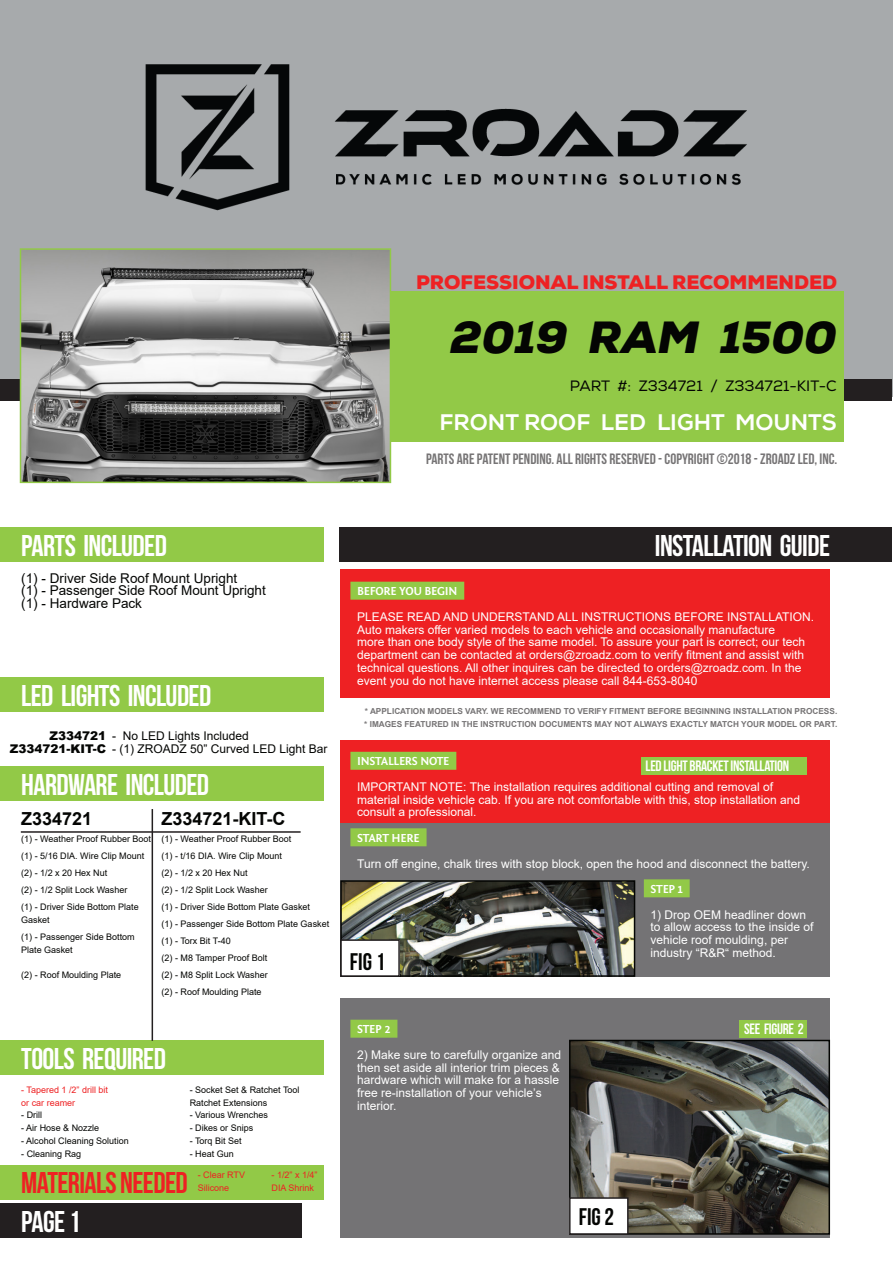
<style>
.page{position:relative;width:893px;height:1263px;background:#fff}
.page>*{position:absolute;margin:0;border:0;box-sizing:border-box;transform-origin:0 0}
.Normal_text{font:italic 900 45px "Nexa";color:#040503}
.Tech_data_title{font:30px "Bebas Neue";letter-spacing:-.02em;color:#fff}
.Tech_data_title-2{font:30px "Bebas Neue";letter-spacing:-.02em;color:#ee2123}
.Normal_text-2{font:24px "Bebas Neue";color:#040503}
.Normal_text-3{font:800 22.5px "Nexa";color:#fff}
.Normal_text-4{font:900 19.5px "Nexa";color:#ee2123}
.Normal_text-5{font:700 18px "Arial";color:#040503}
.Normal_text-6{font:15px "Bebas Neue";color:#767475}
.Tech_data_title-3{font:15px "Bebas Neue";letter-spacing:-.02em;color:#fff}
.Normal_text-7{font:15px "Nexa";color:#040503}
.Normal_text-8{font:13.5px "Arial";color:#040503}
.Normal_text-9{font:12px/12.8px "Arial";color:#fff}
.Normal_text-10{font:12px "Arial";color:#040503}
.Subtitle_normal{font:700 12px "Fontin Sans";letter-spacing:-.02em;color:#fff}
.Normal_text-11{font:900 12px "Arial";color:#040503}
.Normal_text-12{font:9px/12.8px "Arial";color:#040503}
.Normal_text-13{font:9px/12.8px "Arial";color:#ee2123}
.Normal_text-14{font:700 8.25px "Arial";color:#767475}
</style>
<div class="page">
<div style="left:0;top:0;width:893px;height:397px;background:#a7aaac"></div>
<div style="left:1px;top:379px;width:891px;height:21px;background:#231f20"></div>
<img style="left:145px;top:64px;width:602px;height:146px">
<div style="left:21px;top:291px;width:823px;height:150px;background:#92c947"></div>
<div style="left:0;top:527px;width:323px;height:34px;background:#92c947"></div>
<div style="left:0;top:677px;width:323px;height:34px;background:#92c947"></div>
<div style="left:0;top:1041px;width:323px;height:34px;background:#92c947"></div>
<div style="left:0;top:1165px;width:323px;height:34px;background:#92c947"></div>
<div style="left:0;top:766px;width:323px;height:34px;background:#92c947"></div>
<div style="left:340px;top:570px;width:489px;height:128px;background:#ee2123"></div>
<div style="left:340px;top:740px;width:489px;height:237px;background:#747375"></div>
<div style="left:340px;top:740px;width:489px;height:83px;background:#ee2123"></div>
<div style="left:350px;top:828px;width:77px;height:18px;background:#92c947"></div>
<div style="left:350px;top:752px;width:106px;height:18px;background:#92c947"></div>
<div style="left:340px;top:998px;width:489px;height:239px;background:#747375"></div>
<div style="left:350px;top:582px;width:114px;height:18px;background:#92c947"></div>
<div style="left:644px;top:879px;width:46px;height:18px;background:#92c947"></div>
<div style="left:350px;top:1020px;width:47px;height:18px;background:#92c947"></div>
<img style="left:343px;top:883px;width:289px;height:91px">
<div style="left:340px;top:880px;width:295px;height:97px;border:2px solid #040503"></div>
<img style="left:572px;top:1043px;width:255px;height:189px">
<div style="left:569px;top:1040px;width:261px;height:195px;border:2px solid #040503"></div>
<div style="left:341px;top:940px;width:58px;height:36px;background:#fff"></div>
<div style="left:340px;top:939px;width:60px;height:38px;border:2px solid #231f20"></div>
<div style="left:570px;top:1198px;width:58px;height:36px;background:#fff"></div>
<div style="left:569px;top:1197px;width:60px;height:38px;border:2px solid #231f20"></div>
<img style="left:23px;top:251px;width:365px;height:229px">
<div style="left:20px;top:248px;width:371px;height:235px;border:2px solid #92c947"></div>
<hr style="left:152px;top:809px;width:1px;height:232px;background:#231f20">
<hr style="left:21px;top:831px;width:280px;height:2px;background:#231f20">
<div style="left:641px;top:757px;width:166px;height:17px;background:#92c947"></div>
<div style="left:739px;top:1020px;width:68px;height:17px;background:#92c947"></div>
<div style="left:340px;top:527px;width:552px;height:34px;background:#231f20"></div>
<div style="left:0;top:1203px;width:302px;height:34px;background:#231f20"></div>
<p class="Normal_text-4" style="left:416px;top:270px;width:423px">PROFESSIONAL INSTALL RECOMMENDED</p>
<p class="Normal_text" style="left:451px;top:308px;width:388px">2019 RAM 1500</p>
<p class="Normal_text-7" style="left:570px;top:377px;width:269px">PART #: Z334721 / Z334721-KIT-C</p>
<p class="Normal_text-3" style="left:440px;top:408px;width:399px">FRONT ROOF LED LIGHT MOUNTS</p>
<p class="Normal_text-6" style="left:426px;top:450px;width:413px">PARTS ARE PATENT PENDING. ALL RIGHTS RESERVED - COPYRIGHT ©2018 - ZROADZ LED, INC.</p>
<p class="Tech_data_title" style="left:21px;top:529px;width:147px">PARTS INCLUDED</p>
<p class="Normal_text-8" style="left:21px;top:568px;width:218px">(1) - Driver Side Roof Mount Upright</p>
<p class="Normal_text-8" style="left:21px;top:581px;width:246px">(1) - Passenger Side Roof Mount Upright</p>
<p class="Normal_text-8" style="left:21px;top:594px;width:122px">(1) - Hardware Pack</p>
<p class="Tech_data_title" style="left:21px;top:679px;width:192px">LED LIGHTS INCLUDED</p>
<p class="Normal_text-11" style="left:50px;top:727px;width:58px">Z334721</p>
<p class="Normal_text-11" style="left:10px;top:740px;width:98px">Z334721-KIT-C</p>
<p class="Normal_text-10" style="left:112px;top:727px;width:138px">- No LED Lights Included</p>
<p class="Normal_text-10" style="left:112px;top:740px;width:217px">- (1) ZROADZ 50” Curved LED Light Bar</p>
<p class="Tech_data_title" style="left:21px;top:768px;width:189px">HARDWARE INCLUDED</p>
<p class="Normal_text-5" style="left:21px;top:806px;width:73px">Z334721</p>
<p class="Normal_text-12" style="left:21px;top:832px;width:131px">(1) - Weather Proof Rubber Boot</p>
<p class="Normal_text-12" style="left:21px;top:849px;width:125px">(1) - 5/16 DIA. Wire Clip Mount</p>
<p class="Normal_text-12" style="left:21px;top:866px;width:88px">(2) - 1/2 x 20 Hex Nut</p>
<p class="Normal_text-12" style="left:21px;top:883px;width:108px">(2) - 1/2 Split Lock Washer</p>
<p class="Normal_text-12" style="left:21px;top:900px;width:119px">(1) - Driver Side Bottom Plate<br>Gasket</p>
<p class="Normal_text-12" style="left:21px;top:930px;width:115px">(1) - Passenger Side Bottom<br>Plate Gasket</p>
<p class="Normal_text-12" style="left:21px;top:968px;width:102px">(2) - Roof Moulding Plate</p>
<p class="Normal_text-5" style="left:162px;top:806px;width:126px">Z334721-KIT-C</p>
<p class="Normal_text-12" style="left:162px;top:832px;width:131px">(1) - Weather Proof Rubber Boot</p>
<p class="Normal_text-12" style="left:162px;top:849px;width:122px">(1) - t/16 DIA. Wire Clip Mount</p>
<p class="Normal_text-12" style="left:162px;top:866px;width:88px">(2) - 1/2 x 20 Hex Nut</p>
<p class="Normal_text-12" style="left:162px;top:883px;width:108px">(2) - 1/2 Split Lock Washer</p>
<p class="Normal_text-12" style="left:162px;top:900px;width:150px">(1) - Driver Side Bottom Plate Gasket</p>
<p class="Normal_text-12" style="left:162px;top:917px;width:169px">(1) - Passenger Side Bottom Plate Gasket</p>
<p class="Normal_text-12" style="left:162px;top:934px;width:71px">(1) - Torx Bit T-40</p>
<p class="Normal_text-12" style="left:162px;top:951px;width:107px">(2) - M8 Tamper Proof Bolt</p>
<p class="Normal_text-12" style="left:162px;top:968px;width:108px">(2) - M8 Split Lock Washer</p>
<p class="Normal_text-12" style="left:162px;top:985px;width:102px">(2) - Roof Moulding Plate</p>
<p class="Tech_data_title" style="left:21px;top:1042px;width:146px">TOOLS REQUIRED</p>
<p class="Normal_text-12" style="left:190px;top:1083px;width:111px">- Socket Set &amp; Ratchet Tool</p>
<p class="Normal_text-12" style="left:190px;top:1096px;width:79px">Ratchet Extensions</p>
<p class="Normal_text-12" style="left:190px;top:1109px;width:80px">- Various Wrenches</p>
<p class="Normal_text-12" style="left:190px;top:1121px;width:65px">- Dikes or Snips</p>
<p class="Normal_text-12" style="left:190px;top:1134px;width:53px">- Torq Bit Set</p>
<p class="Normal_text-12" style="left:190px;top:1147px;width:46px">- Heat Gun</p>
<p class="Normal_text-13" style="left:198px;top:1168px;width:49px">- Clear RTV<br>Silicone</p>
<p class="Normal_text-13" style="left:272px;top:1168px;width:48px">- 1/2” x 1/4”<br>DIA Shrink</p>
<p class="Normal_text-13" style="left:21px;top:1083px;width:88px">- Tapered 1 /2” drill bit</p>
<p class="Normal_text-13" style="left:21px;top:1096px;width:56px">or car reamer</p>
<p class="Normal_text-12" style="left:21px;top:1109px;width:22px">- Drill</p>
<p class="Normal_text-12" style="left:21px;top:1121px;width:80px">- Air Hose &amp; Nozzle</p>
<p class="Normal_text-12" style="left:21px;top:1134px;width:109px">- Alcohol Cleaning Solution</p>
<p class="Normal_text-12" style="left:21px;top:1147px;width:62px">- Cleaning Rag</p>
<p class="Tech_data_title-2" style="left:21px;top:1166px;width:168px">MATERIALS NEEDED</p>
<p class="Tech_data_title" style="left:21px;top:1205px;width:61px">PAGE 1</p>
<p class="Tech_data_title" style="left:655px;top:529px;width:177px">INSTALLATION GUIDE</p>
<p class="Subtitle_normal" style="left:357px;top:585px;width:102px">BEFORE YOU BEGIN</p>
<p class="Normal_text-9" style="left:357px;top:610px;width:458px">PLEASE READ AND UNDERSTAND ALL INSTRUCTIONS BEFORE INSTALLATION.<br>Auto makers offer varied models to each vehicle and occasionally manufacture<br>more than one body style of the same model. To assure your part is correct; our tech department can be contacted at orders@zroadz.com to verify fitment and assist with technical questions. All other inquires can be directed to orders@zroadz.com. In the event you do not have internet access please call 844-653-8040</p>
<p class="Normal_text-14" style="left:365px;top:706px;width:474px">* APPLICATION MODELS VARY. WE RECOMMEND TO VERIFY FITMENT BEFORE BEGINNING INSTALLATION PROCESS.</p>
<p class="Normal_text-14" style="left:364px;top:718px;width:475px">* IMAGES FEATURED IN THE INSTRUCTION DOCUMENTS MAY NOT ALWAYS EXACTLY MATCH YOUR MODEL OR PART.</p>
<p class="Subtitle_normal" style="left:357px;top:755px;width:94px">INSTALLERS NOTE</p>
<p class="Normal_text-9" style="left:357px;top:780px;width:444px">IMPORTANT NOTE: The installation requires additional cutting and removal of material inside vehicle cab. If you are not comfortable with this, stop installation and consult a professional.</p>
<p class="Tech_data_title-3" style="left:646px;top:758px;width:145px">LED LIGHT BRACKET INSTALLATION</p>
<p class="Subtitle_normal" style="left:357px;top:831px;width:64px">START HERE</p>
<p class="Normal_text-9" style="left:357px;top:857px;width:454px">Turn off engine, chalk tires with stop block, open the hood and disconnect the battery.</p>
<p class="Normal_text-2" style="left:350px;top:948px;width:37px">FIG 1</p>
<p class="Subtitle_normal" style="left:357px;top:1023px;width:35px">STEP 2</p>
<p class="Normal_text-9" style="left:357px;top:1048px;width:206px">2) Make sure to carefully organize and</p>
<p class="Normal_text-9" style="left:357px;top:1061px;width:204px">then set aside all interior trim pieces &amp; hardware which will make for a hassle free re-installation of your vehicle’s interior.</p>
<p class="Subtitle_normal" style="left:651px;top:882px;width:34px">STEP 1</p>
<p class="Normal_text-9" style="left:651px;top:908px;width:164px">1) Drop OEM headliner down to allow access to the inside of vehicle roof moulding, per</p>
<p class="Normal_text-9" style="left:651px;top:946px;width:127px">industry “R&amp;R“ method.</p>
<p class="Tech_data_title-3" style="left:744px;top:1021px;width:61px">SEE FIGURE 2</p>
<p class="Normal_text-2" style="left:579px;top:1203px;width:37px">FIG 2</p>
</div>
